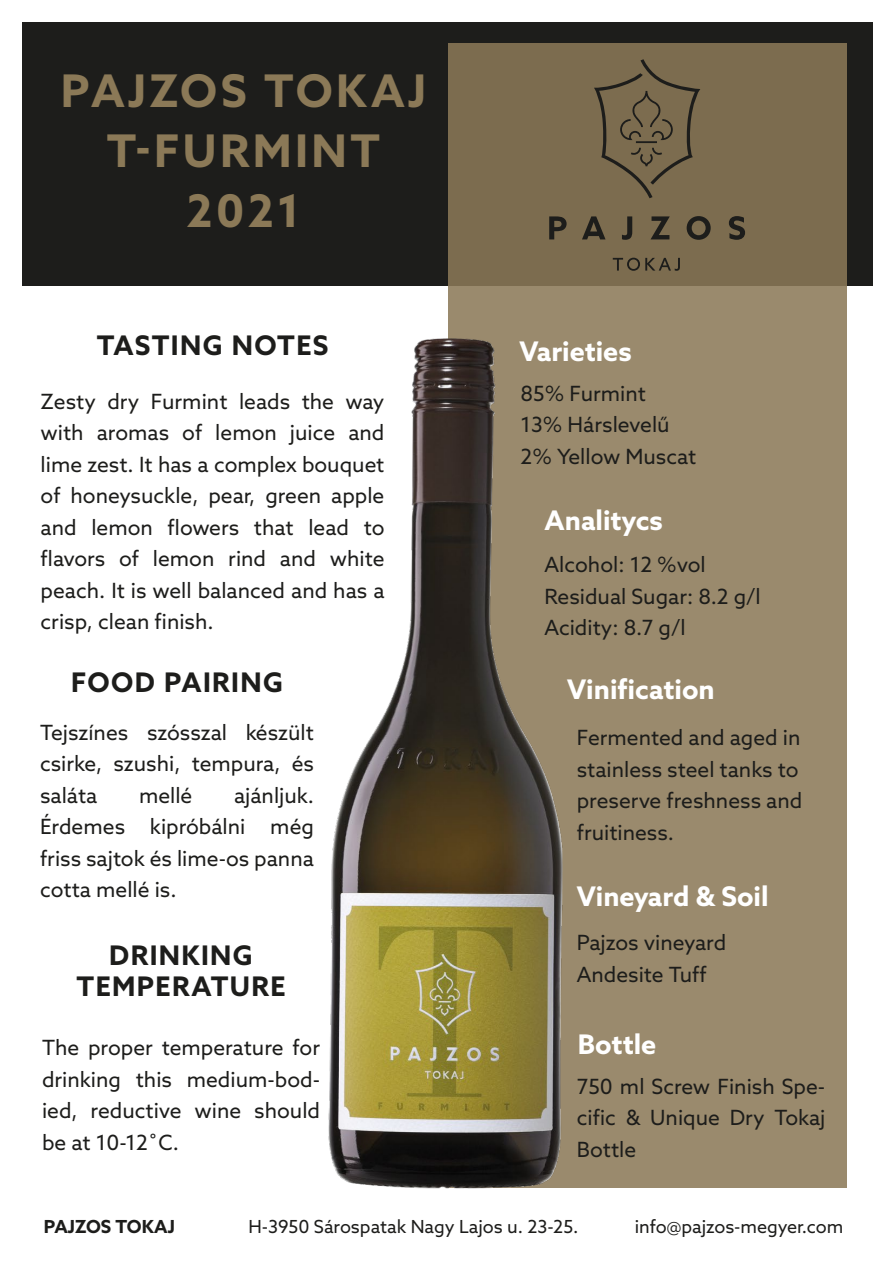
<style>
.page{position:relative;width:893px;height:1263px;background:#fff}
.page>*{position:absolute;margin:0;border:0;box-sizing:border-box;transform-origin:0 0}
.t1{font:700 45px/60px "Azo Sans";letter-spacing:.075em;color:#8b7957;text-align:center}
.t2{font:700 27px "Azo Sans";color:#fff}
.t3{font:700 27px/31.5px "Azo Sans";letter-spacing:.05em;color:#1d1d1b;text-align:center}
.t4{font:21px/31.5px "Azo Sans";color:#1d1d1b;text-align:justify}
.t5{font:18px "Azo Sans";color:#1d1d1b}
.t6{font:700 18px "Azo Sans";color:#1d1d1b}
</style>
<div class="page">
<div style="left:23px;top:22px;width:850px;height:263px;background:#1d1d1b"></div>
<svg style="left:448px;top:44px;width:399px;height:1144px;background:#928265"></svg>
<svg style="left:613px;top:258px;width:67px;height:13px"></svg>
<svg style="left:549px;top:216px;width:196px;height:24px"></svg>
<svg style="left:594px;top:59px;width:106px;height:139px;background:#716349"></svg>
<img style="left:328px;top:297px;width:248px;height:892px">
<h1 class="t1" style="left:61px;top:60px;width:367px">PAJZOS TOKAJ<br>T-FURMINT<br>2021</h1>
<p class="t3" style="left:97px;top:329px;width:233px">TASTING NOTES</p>
<p class="t2" style="left:520px;top:333px;width:114px">Varieties</p>
<p class="t4" style="left:41px;top:385px;width:345px">Zesty dry Furmint leads the way with aromas of lemon juice and lime zest. It has a complex bouquet of honeysuckle, pear, green apple and lemon flowers that lead to flavors of lemon rind and white peach. It is well balanced and has a crisp, clean finish.</p>
<p class="t4" style="left:521px;top:377px;width:177px;text-align:left">85% Furmint<br>13% Hárslevelű<br>2% Yellow Muscat</p>
<p class="t2" style="left:545px;top:502px;width:120px">Analitycs</p>
<p class="t4" style="left:545px;top:549px;width:218px;text-align:left">Alcohol: 12 %vol<br>Residual Sugar: 8.2 g/l<br>Acidity: 8.7 g/l</p>
<p class="t3" style="left:71px;top:666px;width:213px">FOOD PAIRING</p>
<p class="t4" style="left:40px;top:716px;width:275px">Tejszínes szósszal készült csirke, szushi, tempura, és saláta</p>
<p class="t4" style="left:40px;top:779px;width:275px;text-indent:194px">ajánljuk.<br>Érdemes kipróbálni még friss sajtok és lime-os panna cotta mellé is.</p>
<p class="t4" style="left:139px;top:779px;width:55px">mellé</p>
<p class="t3" style="left:77px;top:939px;width:210px">DRINKING<br>TEMPERATURE</p>
<p class="t4" style="left:42px;top:1031px;width:280px">The proper temperature for drinking this medium-bod&shy;ied, reductive wine should be at 10-12˚C.</p>
<p class="t2" style="left:567px;top:672px;width:149px">Vinification</p>
<p class="t4" style="left:577px;top:721px;width:227px;text-align:left">Fermented and aged in stainless steel tanks to preserve freshness and fruitiness.</p>
<p class="t2" style="left:577px;top:879px;width:193px">Vineyard &amp; Soil</p>
<p class="t4" style="left:577px;top:927px;width:151px">Pajzos vineyard<br>Andesite Tuff</p>
<p class="t2" style="left:578px;top:1026px;width:80px">Bottle</p>
<p class="t4" style="left:577px;top:1070px;width:250px">750 ml Screw Finish Spe&shy;cific &amp; Unique Dry Tokaj Bottle</p>
<p class="t6" style="left:44px;top:1214px;width:133px">PAJZOS TOKAJ</p>
<p class="t5" style="left:248px;top:1214px;width:332px">H-3950 Sárospatak Nagy Lajos u. 23-25.</p>
<p class="t5" style="left:635px;top:1214px;width:210px">info@pajzos-megyer.com</p>
</div>
